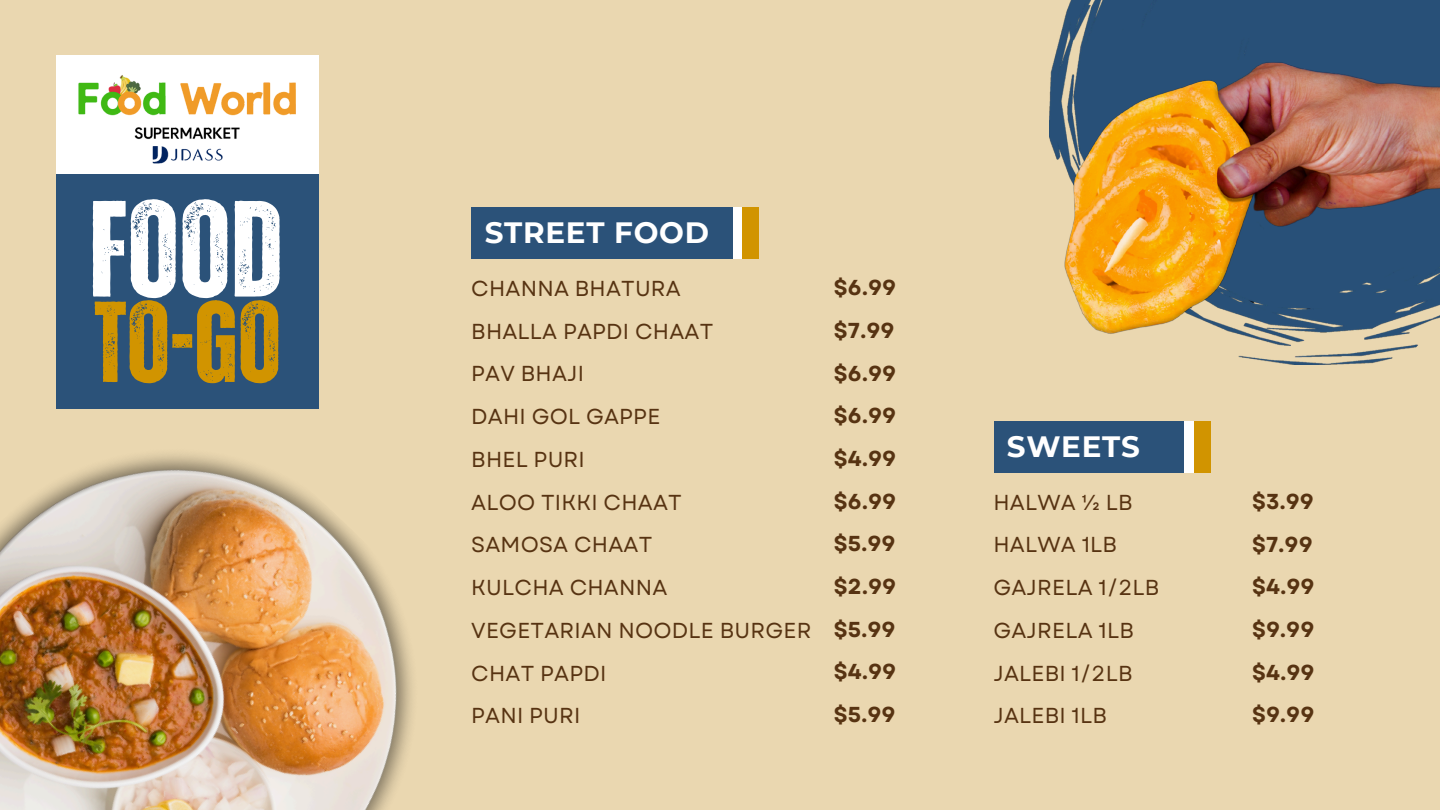
<style>
.page{position:relative;width:1440px;height:810px;background:#ead7b0}
.page>*{position:absolute;margin:0;border:0;box-sizing:border-box;transform-origin:0 0}
.t1{font:700 136.8px "Zuume Rough";color:#fff}
.t2{font:700 114.8px "Zuume Rough";color:#d19400}
.t3{font:700 29.4px "Montserrat";letter-spacing:.025em;color:#fff}
.t4{font:21.6px/42.8px "Garet";letter-spacing:.01em;color:#573312}
.t5{font:700 21.6px "Garet";letter-spacing:.01em;color:#573312}
</style>
<div class="page">
<img style="left:1238px;top:350px;width:159px;height:15px">
<img style="left:1049px;top:0;width:391px;height:350px">
<img style="left:0;top:408px;width:412px;height:402px">
<div style="left:56px;top:55px;width:263px;height:353px;background:#2b5279"></div>
<div style="left:56px;top:55px;width:263px;height:119px;background:#fff"></div>
<img style="left:78px;top:75px;width:218px;height:89px">
<div style="left:471px;top:208px;width:265px;height:51px;background:#2b5279"></div>
<div style="left:733px;top:208px;width:10px;height:51px;background:#fff"></div>
<div style="left:743px;top:208px;width:16px;height:51px;background:#d19400"></div>
<div style="left:994px;top:421px;width:216px;height:52px;background:#2b5279"></div>
<div style="left:1185px;top:421px;width:9px;height:52px;background:#fff"></div>
<div style="left:1194px;top:421px;width:16px;height:52px;background:#d19400"></div>
<h1 class="t1" style="left:89px;top:187px;width:195px">FOOD</h1>
<p class="t2" style="left:94px;top:290px;width:189px">TO-GO</p>
<h2 class="t3" style="left:485px;top:215px;width:226px">STREET FOOD</h2>
<h3 class="t4" style="left:471px;top:267px;width:342px">CHANNA BHATURA<br>BHALLA PAPDI CHAAT<br>PAV BHAJI<br>DAHI GOL GAPPE<br>BHEL PURI<br>ALOO TIKKI CHAAT<br>SAMOSA CHAAT<br>KULCHA CHANNA<br>VEGETARIAN NOODLE BURGER<br>CHAT PAPDI<br>PANI PURI</h3>
<h4 class="t5" style="left:834px;top:272px;width:64px">$6.99</h4>
<p class="t5" style="left:834px;top:315px;width:62px">$7.99</p>
<p class="t5" style="left:834px;top:357px;width:64px">$6.99</p>
<p class="t5" style="left:834px;top:400px;width:64px">$6.99</p>
<p class="t5" style="left:834px;top:443px;width:64px">$4.99</p>
<p class="t5" style="left:834px;top:486px;width:64px">$6.99</p>
<p class="t5" style="left:834px;top:528px;width:63px">$5.99</p>
<p class="t5" style="left:834px;top:571px;width:64px">$2.99</p>
<p class="t5" style="left:834px;top:614px;width:63px">$5.99</p>
<p class="t5" style="left:834px;top:656px;width:64px">$4.99</p>
<p class="t5" style="left:834px;top:699px;width:63px">$5.99</p>
<p class="t3" style="left:1007px;top:428px;width:134px">SWEETS</p>
<p class="t4" style="left:993px;top:481px;width:168px">HALWA ½ LB<br>HALWA 1LB<br>GAJRELA 1/2LB<br>GAJRELA 1LB<br>JALEBI 1/2LB<br>JALEBI 1LB</p>
<p class="t5" style="left:1252px;top:486px;width:63px">$3.99</p>
<p class="t5" style="left:1252px;top:529px;width:62px">$7.99</p>
<h3 class="t5" style="left:1252px;top:571px;width:64px">$4.99</h3>
<h4 class="t5" style="left:1252px;top:614px;width:64px">$9.99</h4>
<p class="t5" style="left:1252px;top:657px;width:64px">$4.99</p>
<p class="t5" style="left:1252px;top:699px;width:64px">$9.99</p>
</div>
